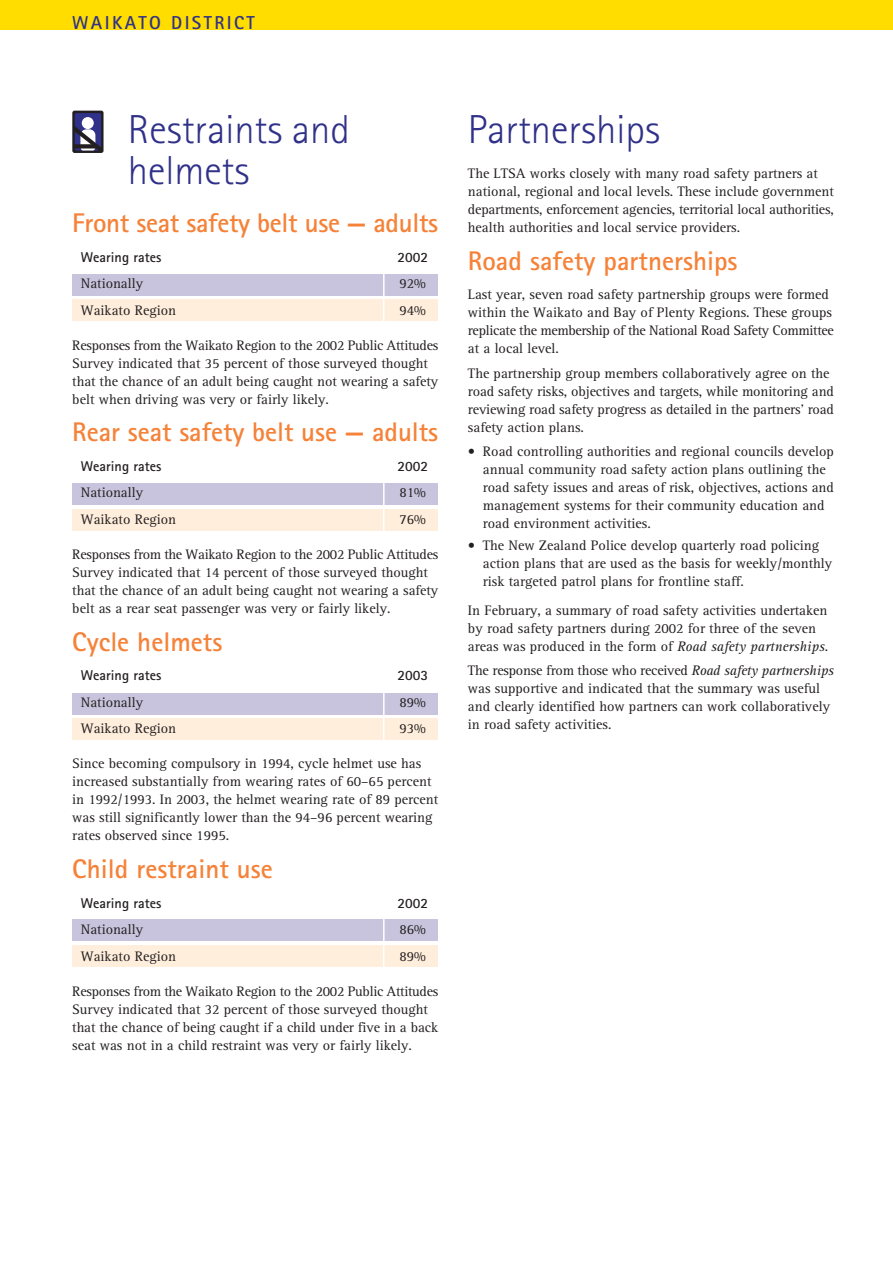
<style>
.page{position:relative;width:893px;height:1263px;background:#fff}
.page>*{position:absolute;margin:0;border:0;box-sizing:border-box;transform-origin:0 0}
.t1{font:40.5px/40.5px "Rotis Sans Serif Light NZT";color:#303188}
.t2{font:27px "Rotis Sans Serif Bold NZT";color:#f58238}
.t3{font:18.75px "Rotis Sans Serif Bold NZT";letter-spacing:.125em;color:#303188}
.t4{font:14.25px/18px "Rotis Serif NZT";color:#231f20}
.t5{font:14.25px "Rotis Sans Serif Bold NZT";color:#231f20}
.s1{font-family:"Rotis Serif Italic NZT"}
</style>
<div class="page">
<div style="left:72px;top:919px;width:366px;height:22px;background:#c8c4dd"></div>
<div style="left:72px;top:945px;width:366px;height:22px;background:#ffeedc"></div>
<hr style="left:383px;top:911px;width:1px;height:65px;background:#fff">
<div style="left:72px;top:693px;width:366px;height:21px;background:#c8c4dd"></div>
<div style="left:72px;top:719px;width:366px;height:21px;background:#ffeedc"></div>
<hr style="left:383px;top:678px;width:1px;height:69px;background:#fff">
<div style="left:72px;top:484px;width:366px;height:21px;background:#c8c4dd"></div>
<div style="left:72px;top:510px;width:366px;height:21px;background:#ffeedc"></div>
<hr style="left:383px;top:466px;width:1px;height:99px;background:#fff">
<div style="left:72px;top:274px;width:366px;height:21px;background:#c8c4dd"></div>
<div style="left:72px;top:299px;width:366px;height:22px;background:#ffeedc"></div>
<hr style="left:383px;top:258px;width:1px;height:70px;background:#fff">
<div style="left:0;top:0;width:892px;height:30px;background:#fd0"></div>
<svg style="left:72px;top:111px;width:31px;height:42px"></svg>
<div style="left:75px;top:113px;width:26px;height:38px;background:#303188;border-radius:2px"></div>
<div style="left:82px;top:117px;width:12px;height:12px;background:#fff;border-radius:50%"></div>
<svg style="left:74px;top:126px;width:28px;height:26px"></svg>
<div style="left:73px;top:144px;width:24px;height:5px;background:#231f20"></div>
<h3 class="t3" style="left:72px;top:16px;width:184px">WAIKATO DISTRICT</h3>
<h1 class="t1" style="left:128px;top:113px;width:223px">Restraints and helmets</h1>
<h2 class="t2" style="left:72px;top:213px;width:367px">Front seat safety belt use — adults</h2>
<p class="t5" style="left:81px;top:251px;width:82px">Wearing rates</p>
<p class="t5" style="left:397px;top:251px;width:32px">2002</p>
<p class="t4" style="left:81px;top:275px;width:64px">Nationally</p>
<p class="t4" style="left:399px;top:275px;width:28px">92%</p>
<p class="t4" style="left:81px;top:302px;width:97px">Waikato Region</p>
<p class="t4" style="left:399px;top:302px;width:28px">94%</p>
<p class="t4" style="left:72px;top:337px;width:367px">Responses from the Waikato Region to the 2002 Public Attitudes Survey indicated that 35 percent of those surveyed thought that the chance of an adult being caught not wearing a safety belt when driving was very or fairly likely.</p>
<h2 class="t2" style="left:72px;top:422px;width:367px">Rear seat safety belt use — adults</h2>
<p class="t5" style="left:81px;top:461px;width:82px">Wearing rates</p>
<p class="t5" style="left:397px;top:461px;width:32px">2002</p>
<p class="t4" style="left:81px;top:485px;width:64px">Nationally</p>
<p class="t4" style="left:399px;top:485px;width:28px">81%</p>
<p class="t4" style="left:81px;top:511px;width:97px">Waikato Region</p>
<p class="t4" style="left:399px;top:511px;width:28px">76%</p>
<p class="t4" style="left:72px;top:546px;width:367px">Responses from the Waikato Region to the 2002 Public Attitudes Survey indicated that 14 percent of those surveyed thought that the chance of an adult being caught not wearing a safety belt as a rear seat passenger was very or fairly likely.</p>
<h2 class="t2" style="left:72px;top:632px;width:151px">Cycle helmets</h2>
<p class="t5" style="left:81px;top:670px;width:82px">Wearing rates</p>
<p class="t5" style="left:397px;top:670px;width:32px">2003</p>
<p class="t4" style="left:81px;top:694px;width:64px">Nationally</p>
<p class="t4" style="left:399px;top:694px;width:28px">89%</p>
<p class="t4" style="left:81px;top:721px;width:97px">Waikato Region</p>
<p class="t4" style="left:399px;top:721px;width:28px">93%</p>
<p class="t4" style="left:72px;top:756px;width:367px">Since becoming compulsory in 1994, cycle helmet use has increased substantially from wearing rates of 60–65 percent in 1992/1993. In 2003, the helmet wearing rate of 89 percent was still significantly lower than the 94–96 percent wearing rates observed since 1995.</p>
<h2 class="t2" style="left:72px;top:859px;width:202px">Child restraint use</h2>
<p class="t5" style="left:81px;top:898px;width:82px">Wearing rates</p>
<p class="t5" style="left:397px;top:898px;width:32px">2002</p>
<p class="t4" style="left:81px;top:922px;width:64px">Nationally</p>
<p class="t4" style="left:399px;top:922px;width:28px">86%</p>
<p class="t4" style="left:81px;top:948px;width:97px">Waikato Region</p>
<p class="t4" style="left:399px;top:948px;width:28px">89%</p>
<p class="t4" style="left:72px;top:983px;width:367px">Responses from the Waikato Region to the 2002 Public Attitudes Survey indicated that 32 percent of those surveyed thought that the chance of being caught if a child under five in a back seat was not in a child restraint was very or fairly likely.</p>
<h1 class="t1" style="left:468px;top:113px;width:193px">Partnerships</h1>
<p class="t4" style="left:468px;top:165px;width:367px">The LTSA works closely with many road safety partners at national, regional and local levels. These include government departments, enforcement agencies, territorial local authorities, health authorities and local service providers.</p>
<h2 class="t2" style="left:468px;top:251px;width:271px">Road safety partnerships</h2>
<p class="t4" style="left:468px;top:287px;width:367px">Last year, seven road safety partnership groups were formed within the Waikato and Bay of Plenty Regions. These groups replicate the membership of the National Road Safety Committee at a local level.</p>
<p class="t4" style="left:468px;top:365px;width:367px">The partnership group members collaboratively agree on the road safety risks, objectives and targets, while monitoring and reviewing road safety progress as detailed in the partners' road safety action plans.</p>
<p class="t4" style="left:483px;top:444px;width:352px;text-indent:-15px">• Road controlling authorities and regional councils develop annual community road safety action plans outlining the road safety issues and areas of risk, objectives, actions and management systems for their community education and road environment activities.</p>
<p class="t4" style="left:483px;top:538px;width:351px;text-indent:-15px">• The New Zealand Police develop quarterly road policing action plans that are used as the basis for weekly/monthly risk targeted patrol plans for frontline staff.</p>
<p class="t4" style="left:468px;top:602px;width:362px">In February, a summary of road safety activities undertaken by road safety partners during 2002 for three of the seven areas was produced in the form of <span class="s1">Road safety partnerships</span>.</p>
<p class="t4" style="left:468px;top:663px;width:367px">The response from those who received <span class="s1">Road safety partnerships </span>was supportive and indicated that the summary was useful and clearly identified how partners can work collaboratively in road safety activities.</p>
</div>
